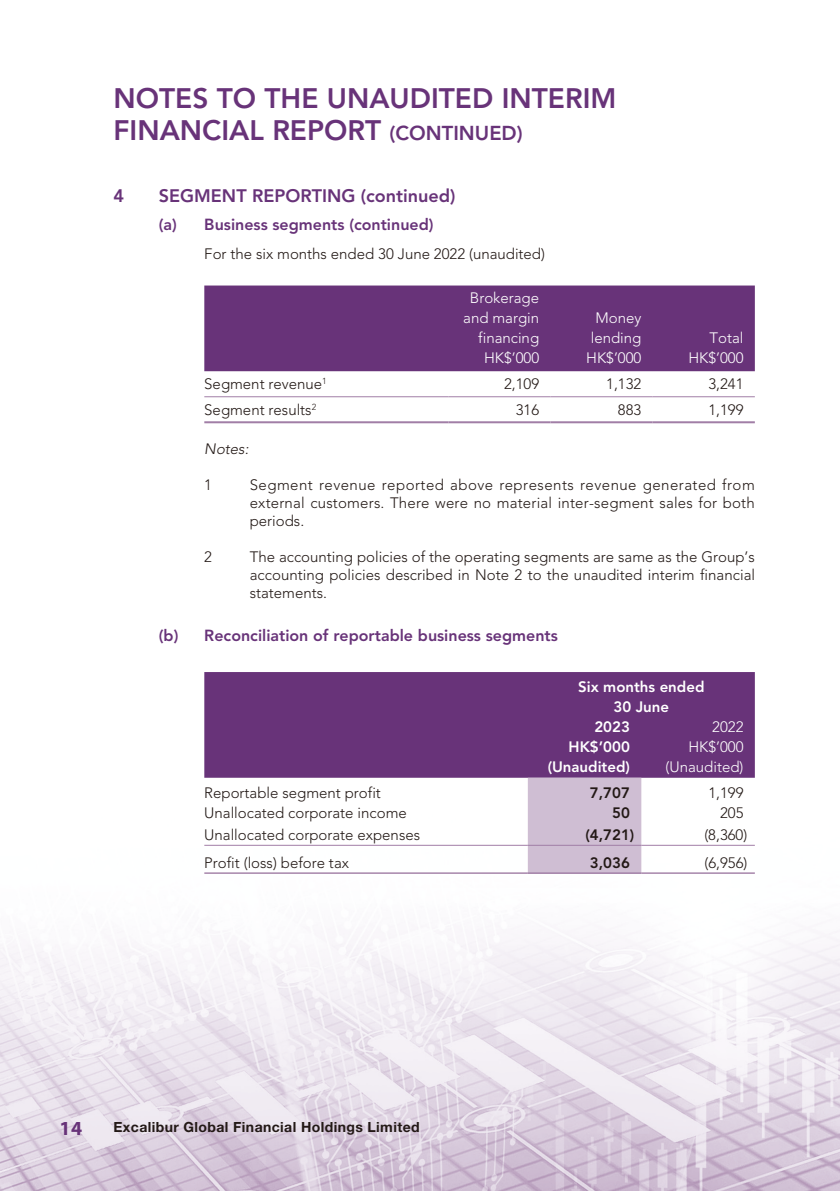
<style>
.page{position:relative;width:840px;height:1191px;background:#fff}
.page>*{position:absolute;margin:0;border:0;box-sizing:border-box;transform-origin:0 0}
.t1{font:800 28px/32px "Avenir LT Std";color:#683379}
.t2{font:700 20px "Myriad Pro";color:#683379}
.t3{font:800 18px "Avenir LT Std";color:#683379}
.t4{font:800 16px "Avenir LT Std";color:#683379}
.t5{font:300 15px/18px "Avenir LT Std";color:#231916;text-align:justify}
.t6{font:300 15px/20px "Avenir LT Std";color:#fff;text-align:right}
.t7{font:800 15px "Avenir LT Std";color:#fff}
.t8{font:800 15px "Avenir LT Std";color:#231916}
.t9{font:italic 300 15px "Avenir LT Std";color:#231916}
.t10{font:700 14px "Helvetica Neue LT Std";letter-spacing:.03em;color:#231916}
.s1{font-size:20px}
</style>
<div class="page">
<img style="left:0;top:285px;width:840px;height:906px">
<div style="left:204px;top:285px;width:550px;height:86px;background:#683379"></div>
<hr style="left:204px;top:396px;width:244px;height:1px;background:#a17ea6">
<hr style="left:448px;top:396px;width:102px;height:1px;background:#a17ea6">
<hr style="left:550px;top:396px;width:102px;height:1px;background:#a17ea6">
<hr style="left:652px;top:396px;width:102px;height:1px;background:#a17ea6">
<hr style="left:204px;top:421px;width:244px;height:2px;background:#a17ea6">
<hr style="left:448px;top:421px;width:102px;height:2px;background:#a17ea6">
<hr style="left:550px;top:421px;width:102px;height:2px;background:#a17ea6">
<hr style="left:652px;top:421px;width:102px;height:2px;background:#a17ea6">
<div style="left:204px;top:672px;width:550px;height:105px;background:#683379"></div>
<div style="left:527px;top:777px;width:114px;height:95px;background:#cfbed3"></div>
<hr style="left:204px;top:844px;width:323px;height:1px;background:#a17ea6">
<hr style="left:527px;top:844px;width:114px;height:1px;background:#a17ea6">
<hr style="left:641px;top:844px;width:113px;height:1px;background:#a17ea6">
<hr style="left:204px;top:872px;width:323px;height:2px;background:#a17ea6">
<hr style="left:527px;top:872px;width:114px;height:2px;background:#a17ea6">
<hr style="left:641px;top:872px;width:113px;height:2px;background:#a17ea6">
<h1 class="t1" style="left:113px;top:83px;width:504px">NOTES TO THE UNAUDITED INTERIM<br>FINANCIAL REPORT <span class="s1">(CONTINUED)</span></h1>
<p class="t3" style="left:113px;top:185px;width:12px">4</p>
<p class="t3" style="left:159px;top:185px;width:298px">SEGMENT REPORTING (continued)</p>
<p class="t4" style="left:159px;top:215px;width:276px">(a) Business segments (continued)</p>
<p class="t5" style="left:204px;top:245px;width:342px">For the six months ended 30 June 2022 (unaudited)</p>
<p class="t6" style="left:463px;top:288px;width:77px">Brokerage and margin financing</p>
<p class="t6" style="left:590px;top:308px;width:52px;text-align:center">Money lending</p>
<p class="t6" style="left:709px;top:328px;width:35px">Total</p>
<p class="t6" style="left:483px;top:348px;width:57px">HK$’000</p>
<p class="t6" style="left:586px;top:348px;width:57px">HK$’000</p>
<p class="t6" style="left:688px;top:348px;width:57px">HK$’000</p>
<p class="t5" style="left:204px;top:374px;width:124px">Segment revenue<sup>1</sup></p>
<p class="t5" style="left:503px;top:374px;width:37px">2,109</p>
<p class="t5" style="left:606px;top:374px;width:37px">1,132</p>
<p class="t5" style="left:708px;top:374px;width:37px">3,241</p>
<p class="t5" style="left:204px;top:400px;width:113px">Segment results<sup>2</sup></p>
<p class="t5" style="left:515px;top:400px;width:25px">316</p>
<p class="t5" style="left:617px;top:400px;width:25px">883</p>
<p class="t5" style="left:708px;top:400px;width:37px">1,199</p>
<p class="t9" style="left:204px;top:440px;width:46px">Notes:</p>
<p class="t5" style="left:204px;top:475px;width:9px">1</p>
<p class="t5" style="left:249px;top:475px;width:506px">Segment revenue reported above represents revenue generated from external customers. There were no material inter-segment sales for both periods.</p>
<p class="t5" style="left:204px;top:547px;width:9px">2</p>
<p class="t5" style="left:249px;top:547px;width:506px">The accounting policies of the operating segments are same as the Group’s accounting policies described in Note 2 to the unaudited interim financial statements.</p>
<p class="t4" style="left:159px;top:625px;width:400px">(b) Reconciliation of reportable business segments</p>
<p class="t7" style="left:578px;top:678px;width:128px">Six months ended</p>
<p class="t7" style="left:613px;top:698px;width:57px">30 June</p>
<p class="t7" style="left:594px;top:718px;width:37px">2023</p>
<p class="t6" style="left:711px;top:717px;width:33px">2022</p>
<p class="t7" style="left:568px;top:738px;width:63px">HK$’000</p>
<p class="t6" style="left:688px;top:737px;width:57px">HK$’000</p>
<p class="t7" style="left:547px;top:758px;width:84px">(Unaudited)</p>
<p class="t6" style="left:665px;top:757px;width:79px">(Unaudited)</p>
<p class="t5" style="left:204px;top:783px;width:178px">Reportable segment profit</p>
<p class="t8" style="left:589px;top:783px;width:41px">7,707</p>
<p class="t5" style="left:708px;top:783px;width:37px">1,199</p>
<p class="t5" style="left:204px;top:803px;width:204px">Unallocated corporate income</p>
<p class="t8" style="left:612px;top:803px;width:19px">50</p>
<p class="t5" style="left:719px;top:803px;width:25px">205</p>
<p class="t5" style="left:204px;top:825px;width:217px">Unallocated corporate expenses</p>
<p class="t8" style="left:585px;top:825px;width:50px">(4,721)</p>
<p class="t5" style="left:704px;top:825px;width:44px">(8,360)</p>
<p class="t5" style="left:204px;top:853px;width:146px">Profit (loss) before tax</p>
<p class="t8" style="left:589px;top:853px;width:41px">3,036</p>
<p class="t5" style="left:704px;top:853px;width:44px">(6,956)</p>
<h2 class="t2" style="left:60px;top:1115px;width:24px">14</h2>
<p class="t10" style="left:113px;top:1118px;width:307px">Excalibur Global Financial Holdings Limited</p>
</div>
